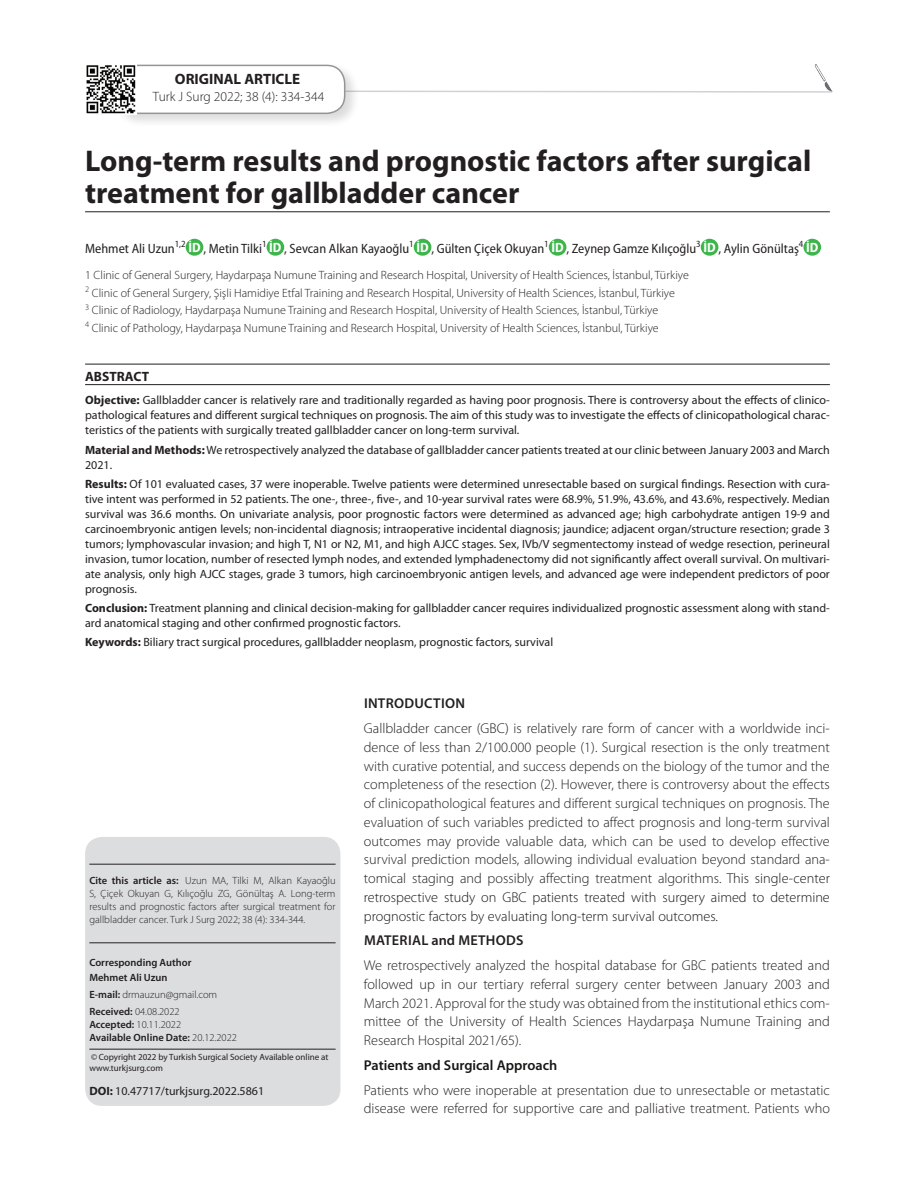
<style>
.page{position:relative;width:915px;height:1191px;background:#fff}
.page>*{position:absolute;margin:0;border:0;box-sizing:border-box;transform-origin:0 0}
.t1{font:700 30px/31.5px "Myriad Pro";color:#231f20}
.t2{font:700 15px "Myriad Pro";color:#231f20}
.t3{font:300 14.25px/18.8px "Myriad Pro";color:#231f20}
.t4{font:600 14.25px "Myriad Pro";color:#161715}
.t5{font:600 14.25px "Myriad Pro";letter-spacing:.02em;color:#231f20}
.t6{font:semi-condensed 13.5px "Myriad Pro";color:#231f20}
.t7{font:300 13.5px "Myriad Pro";color:#231f20}
.t8{font:700 13.5px "Myriad Pro";color:#231f20}
.t9{font:12px/15px "Myriad Pro";color:#231f20;text-align:justify}
.t10{font:300 12px/17.7px "Myriad Pro";color:#231f20}
.t11{font:300 10.5px/12.8px "Myriad Pro";color:#231f20;text-align:justify}
.t12{font:600 10.5px/15.6px "Myriad Pro";color:#231f20}
.t13{font:9px/10.5px "Myriad Pro";color:#231f20}
.s1{font-weight:700;color:#fff}
.s2{font-weight:700}
.s3{font-weight:600}
.s4{font-weight:300}
.s5{color:#161715}
</style>
<div class="page">
<svg style="left:359px;top:90px;width:474px;height:3px"></svg>
<div style="left:113px;top:62px;width:246px;height:66px;background:#231f20;opacity:.16"></div>
<div style="left:116px;top:65px;width:228px;height:48px;background:#fff;border-radius:18px"></div>
<div style="left:115px;top:65px;width:230px;height:49px;border:2px solid #939598;border-radius:18px"></div>
<div style="left:186px;top:239px;width:17px;height:17px;background:#3db54a;border-radius:50%"></div>
<div style="left:266px;top:239px;width:18px;height:17px;background:#3db54a;border-radius:50%"></div>
<div style="left:413px;top:239px;width:18px;height:17px;background:#3db54a;border-radius:50%"></div>
<div style="left:548px;top:239px;width:18px;height:17px;background:#3db54a;border-radius:50%"></div>
<div style="left:700px;top:239px;width:18px;height:17px;background:#3db54a;border-radius:50%"></div>
<div style="left:803px;top:239px;width:17px;height:17px;background:#3db54a;border-radius:50%"></div>
<hr style="left:85px;top:211px;width:744px;height:1px;background:#231f20">
<img style="left:86px;top:63px;width:50px;height:51px">
<div style="left:85px;top:837px;width:255px;height:269px;background:#dcdddf;border-radius:17px"></div>
<hr style="left:89px;top:863px;width:246px;height:1px;background:#231f20">
<hr style="left:89px;top:942px;width:246px;height:1px;background:#231f20">
<hr style="left:89px;top:1048px;width:246px;height:1px;background:#231f20">
<hr style="left:85px;top:384px;width:744px;height:1px;background:#231f20">
<hr style="left:85px;top:364px;width:744px;height:1px;background:#231f20">
<img style="left:814px;top:64px;width:17px;height:27px">
<p class="t2" style="left:175px;top:71px;width:127px">ORIGINAL ARTICLE</p>
<p class="t7" style="left:153px;top:89px;width:173px">Turk J Surg 2022; 38 (4): 334-344</p>
<h1 class="t1" style="left:85px;top:146px;width:727px">Long-term results and prognostic factors after surgical treatment for gallbladder cancer</h1>
<p class="t6" style="left:85px;top:241px;width:734px">Mehmet Ali Uzun<sup>1,2</sup> <span class="s1">İD</span> , Metin Tilki<sup>1</sup> <span class="s1">İD</span> , Sevcan Alkan Kayaoğlu<sup>1</sup> <span class="s1">İD</span> , Gülten Çiçek Okuyan<sup>1</sup> <span class="s1">İD</span> , Zeynep Gamze Kılıçoğlu<sup>3</sup> <span class="s1">İD</span> , Aylin Gönültaş<sup>4</sup> <span class="s1">İD</span></p>
<p class="t10" style="left:85px;top:266px;width:605px">1 Clinic of General Surgery, Haydarpaşa Numune Training and Research Hospital, University of Health Sciences, İstanbul, Türkiye <sup>2</sup> Clinic of General Surgery, Şişli Hamidiye Etfal Training and Research Hospital, University of Health Sciences, İstanbul, Türkiye<br><sup>3</sup> Clinic of Radiology, Haydarpaşa Numune Training and Research Hospital, University of Health Sciences, İstanbul, Türkiye<br><sup>4</sup> Clinic of Pathology, Haydarpaşa Numune Training and Research Hospital, University of Health Sciences, İstanbul, Türkiye</p>
<p class="t8" style="left:85px;top:368px;width:65px">ABSTRACT</p>
<p class="t9" style="left:85px;top:393px;width:746px"><span class="s2">Objective:</span> Gallbladder cancer is relatively rare and traditionally regarded as having poor prognosis. There is controversy about the effects of clinico&shy;pathological features and different surgical techniques on prognosis. The aim of this study was to investigate the effects of clinicopathological charac&shy;teristics of the patients with surgically treated gallbladder cancer on long-term survival.</p>
<p class="t9" style="left:85px;top:442px;width:746px"><span class="s2">Material and Methods:</span> We retrospectively analyzed the database of gallbladder cancer patients treated at our clinic between January 2003 and March<br>2021.</p>
<p class="t9" style="left:85px;top:476px;width:746px"><span class="s2">Results:</span> Of 101 evaluated cases, 37 were inoperable. Twelve patients were determined unresectable based on surgical findings. Resection with cura&shy;tive intent was performed in 52 patients. The one-, three-, five-, and 10-year survival rates were 68.9%, 51.9%, 43.6%, and 43.6%, respectively. Median survival was 36.6 months. On univariate analysis, poor prognostic factors were determined as advanced age; high carbohydrate antigen 19-9 and carcinoembryonic antigen levels; non-incidental diagnosis; intraoperative incidental diagnosis; jaundice; adjacent organ/structure resection; grade 3 tumors; lymphovascular invasion; and high T, N1 or N2, M1, and high AJCC stages. Sex, IVb/V segmentectomy instead of wedge resection, perineural invasion, tumor location, number of resected lymph nodes, and extended lymphadenectomy did not significantly affect overall survival. On multivari&shy;ate analysis, only high AJCC stages, grade 3 tumors, high carcinoembryonic antigen levels, and advanced age were independent predictors of poor prognosis.</p>
<p class="t9" style="left:85px;top:601px;width:746px"><span class="s2">Conclusion:</span> Treatment planning and clinical decision-making for gallbladder cancer requires individualized prognostic assessment along with stand&shy;ard anatomical staging and other confirmed prognostic factors.</p>
<p class="t9" style="left:85px;top:635px;width:469px"><span class="s2">Keywords:</span> Biliary tract surgical procedures, gallbladder neoplasm, prognostic factors, survival</p>
<p class="t11" style="left:89px;top:874px;width:248px"><span class="s3">Cite this article as:</span> Uzun MA, Tilki M, Alkan Kayaoğlu S, Çiçek Okuyan G, Kılıçoğlu ZG, Gönültaş A. Long-term results and prognostic factors after surgical treatment for gallbladder cancer. Turk J Surg 2022; 38 (4): 334-344.</p>
<p class="t12" style="left:89px;top:954px;width:104px">Corresponding Author<br>Mehmet Ali Uzun</p>
<p class="t11" style="left:89px;top:986px;width:129px;line-height:17px"><span class="s3">E-mail:</span> drmauzun@gmail.com<br><span class="s3">Received:</span> 04.08.2022</p>
<p class="t12" style="left:89px;top:1018px;width:149px;line-height:12.8px">Accepted: <span class="s4">10.11.2022<br></span>Available Online Date: <span class="s4">20.12.2022</span></p>
<p class="t13" style="left:89px;top:1052px;width:240px">©Copyright 2022 by Turkish Surgical Society Available online at www.turkjsurg.com</p>
<p class="t9" style="left:89px;top:1083px;width:176px"><span class="s2">DOI:</span> 10.47717/turkjsurg.2022.5861</p>
<p class="t3" style="left:364px;top:691px;width:467px;line-height:24.8px;text-indent:69px"><span class="s3">tIon<br></span>Gallbladder cancer (<span class="s5">GBC)</span> is relatively rare form of cancer with a worldwide inci-</p>
<p class="t3" style="left:364px;top:738px;width:467px;text-align:justify">dence of less than 2/100.000 people (1). Surgical resection is the only treatment with curative potential, and success depends on the biology of the tumor and the completeness of the resection (2). However, there is controversy about the effects of clinicopathological features and different surgical techniques on prognosis. The evaluation of such variables predicted to affect prognosis and long-term survival outcomes may provide valuable data, which can be used to develop effective survival prediction models, allowing individual evaluation beyond standard ana&shy;tomical staging and possibly affecting treatment algorithms. <span class="s5">This single-center retrospective study on GBC patients treated with surgery aimed to determine prognostic factors by evaluating long-term survival outcomes.</span></p>
<p class="t5" style="left:364px;top:932px;width:161px">MATERIAL and METHODS</p>
<p class="t3" style="left:364px;top:956px;width:467px;text-align:justify">We retrospectively analyzed the hospital database for GBC patients treated and followed up in our tertiary referral surgery center between January 2003 and March 2021. Approval for the study was obtained from the institutional ethics com&shy;mittee of the University of Health Sciences Haydarpaşa Numune Training and Research Hospital 2021/65).</p>
<p class="t4" style="left:364px;top:1057px;width:195px">Patients and Surgical Approach</p>
<p class="t3" style="left:364px;top:1080px;width:467px">Patients who were inoperable at presentation due to unresectable or metastatic disease were referred for supportive care and palliative treatment. Patients who</p>
<p class="t5" style="left:364px;top:695px;width:32px">Introduc</p>
</div>
